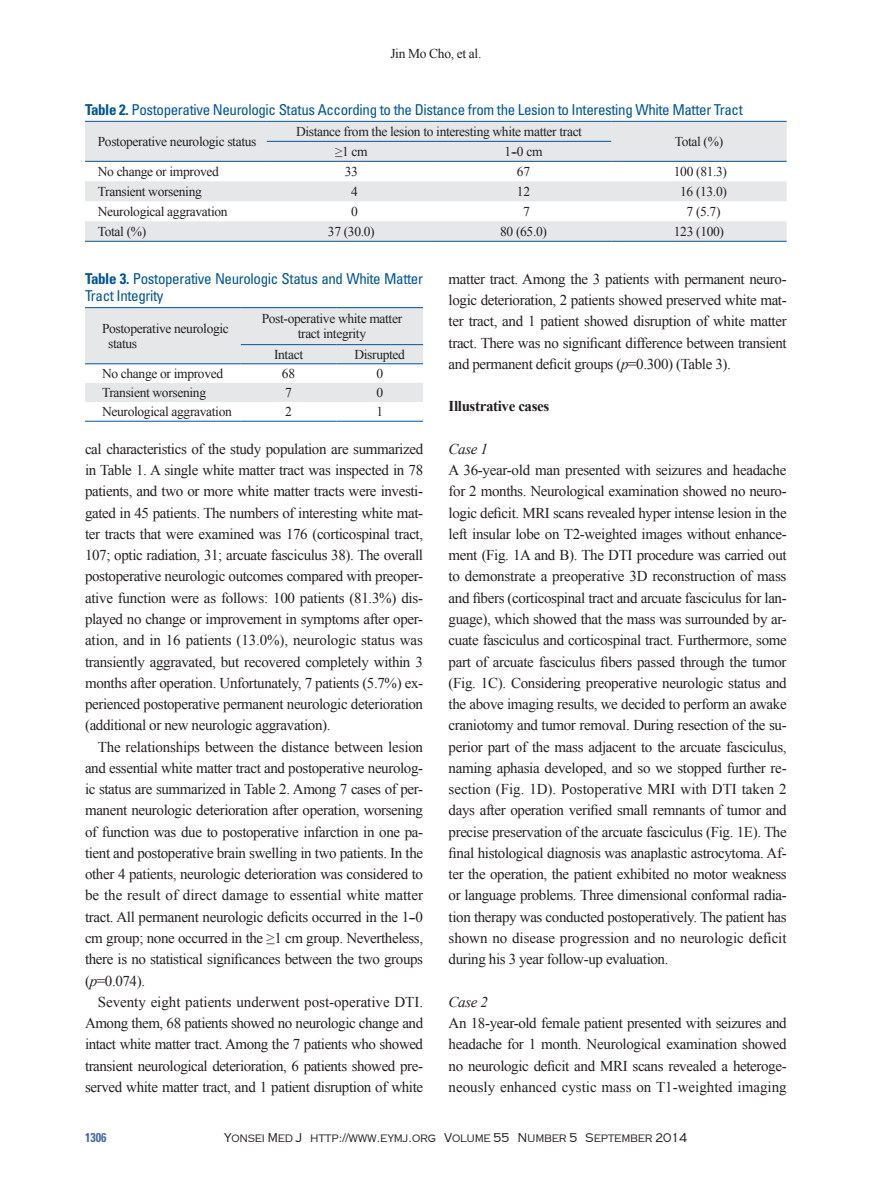
<style>
.page{position:relative;width:893px;height:1191px;background:#fff}
.page>*{position:absolute;margin:0;border:0;box-sizing:border-box;transform-origin:0 0}
.본문_YMJ{font:15px/21.3px "Times New Roman";letter-spacing:-.025em;color:#231f20;text-align:justify}
.표제목_YMJ{font:condensed 15px/16.5px "Univers LT Std";letter-spacing:-.025em;color:#01549c}
.소제목_YMJ{font:700 15px "Times New Roman";letter-spacing:-.025em;color:#231f20}
.본문_YMJ-2{font:italic 15px "Times New Roman";letter-spacing:-.025em;color:#231f20}
.표본문_YMJ{font:13.5px "Times New Roman";letter-spacing:-.025em;color:#231f20}
.t1{font:700 condensed 12.75px "Univers LT Std";color:#446aab;scale:.95 1}
.t2{font:300 12px "Metalcut";letter-spacing:-.025em;color:#231f20}
.s1{font-weight:700}
.s2{font-style:italic}
</style>
<div class="page">
<svg style="left:85px;top:120px;width:702px;height:1px"></svg>
<svg style="left:85px;top:122px;width:702px;height:119px;fill:#e6e7e9"></svg>
<hr style="left:85px;top:121px;width:182px;height:1px;background:#01549c">
<hr style="left:267px;top:121px;width:169px;height:1px;background:#01549c">
<hr style="left:436px;top:121px;width:175px;height:1px;background:#01549c">
<hr style="left:611px;top:121px;width:176px;height:1px;background:#01549c">
<hr style="left:267px;top:141px;width:169px;height:1px;background:#01549c">
<hr style="left:436px;top:141px;width:175px;height:1px;background:#01549c">
<hr style="left:85px;top:161px;width:182px;height:1px;background:#01549c">
<hr style="left:267px;top:161px;width:169px;height:1px;background:#01549c">
<hr style="left:436px;top:161px;width:175px;height:1px;background:#01549c">
<hr style="left:611px;top:161px;width:176px;height:1px;background:#01549c">
<hr style="left:85px;top:241px;width:182px;height:1px;background:#01549c">
<hr style="left:267px;top:241px;width:169px;height:1px;background:#01549c">
<hr style="left:436px;top:241px;width:175px;height:1px;background:#01549c">
<hr style="left:611px;top:241px;width:176px;height:1px;background:#01549c">
<svg style="left:85px;top:420px;width:338px;height:1px"></svg>
<svg style="left:85px;top:308px;width:338px;height:94px"></svg>
<hr style="left:85px;top:307px;width:156px;height:1px;background:#01549c">
<hr style="left:241px;top:307px;width:95px;height:1px;background:#01549c">
<hr style="left:336px;top:307px;width:87px;height:1px;background:#01549c">
<hr style="left:241px;top:344px;width:95px;height:1px;background:#01549c">
<hr style="left:336px;top:344px;width:87px;height:1px;background:#01549c">
<hr style="left:85px;top:363px;width:156px;height:1px;background:#01549c">
<hr style="left:241px;top:363px;width:95px;height:1px;background:#01549c">
<hr style="left:336px;top:363px;width:87px;height:1px;background:#01549c">
<hr style="left:85px;top:421px;width:156px;height:1px;background:#01549c">
<hr style="left:241px;top:421px;width:95px;height:1px;background:#01549c">
<hr style="left:336px;top:421px;width:87px;height:1px;background:#01549c">
<p class="표본문_YMJ" style="left:390px;top:44px;width:93px">Jin Mo Cho, et al.</p>
<p class="표제목_YMJ" style="left:85px;top:101px;width:659px"><span class="s1">Table 2.</span> Postoperative Neurologic Status According to the Distance from the Lesion to Interesting White Matter Tract</p>
<p class="표본문_YMJ" style="left:98px;top:132px;width:160px">Postoperative neurologic status</p>
<p class="표본문_YMJ" style="left:296px;top:122px;width:287px">Distance from the lesion to interesting white matter tract</p>
<p class="표본문_YMJ" style="left:675px;top:132px;width:50px">Total (%)</p>
<p class="표본문_YMJ" style="left:335px;top:142px;width:34px">≥1 cm</p>
<p class="표본문_YMJ" style="left:505px;top:142px;width:39px">1--0 cm</p>
<p class="표본문_YMJ" style="left:98px;top:162px;width:123px">No change or improved</p>
<p class="표본문_YMJ" style="left:345px;top:162px;width:15px">33</p>
<p class="표본문_YMJ" style="left:517px;top:162px;width:15px">67</p>
<p class="표본문_YMJ" style="left:674px;top:162px;width:55px">100 (81.3)</p>
<p class="표본문_YMJ" style="left:98px;top:182px;width:106px">Transient worsening</p>
<p class="표본문_YMJ" style="left:351px;top:182px;width:8px">4</p>
<p class="표본문_YMJ" style="left:517px;top:182px;width:15px">12</p>
<p class="표본문_YMJ" style="left:680px;top:182px;width:48px">16 (13.0)</p>
<p class="표본문_YMJ" style="left:98px;top:202px;width:131px">Neurological aggravation</p>
<p class="표본문_YMJ" style="left:351px;top:202px;width:8px">0</p>
<p class="표본문_YMJ" style="left:523px;top:202px;width:8px">7</p>
<p class="표본문_YMJ" style="left:686px;top:202px;width:35px">7 (5.7)</p>
<p class="표본문_YMJ" style="left:98px;top:222px;width:50px">Total (%)</p>
<p class="표본문_YMJ" style="left:328px;top:222px;width:48px">37 (30.0)</p>
<p class="표본문_YMJ" style="left:500px;top:222px;width:48px">80 (65.0)</p>
<p class="표본문_YMJ" style="left:674px;top:222px;width:52px">123 (100)</p>
<p class="표제목_YMJ" style="left:85px;top:270px;width:340px"><span class="s1">Table 3.</span> Postoperative Neurologic Status and White Matter<br>Tract Integrity</p>
<p class="표본문_YMJ" style="left:102px;top:319px;width:128px">Postoperative neurologic</p>
<p class="표본문_YMJ" style="left:108px;top:334px;width:31px">status</p>
<p class="본문_YMJ" style="left:449px;top:268px;width:340px">matter tract. Among the 3 patients with permanent neuro&shy;logic deterioration, 2 patients showed preserved white mat&shy;ter tract, and 1 patient showed disruption of white matter tract. There was no significant difference between transient and permanent deficit groups (<span class="s2">p</span>=0.300) (Table 3).</p>
<p class="소제목_YMJ" style="left:449px;top:396px;width:102px">Illustrative cases</p>
<p class="본문_YMJ-2" style="left:449px;top:438px;width:41px">Case 1</p>
<p class="본문_YMJ" style="left:449px;top:459px;width:340px">A 36-year-old man presented with seizures and headache for 2 months. Neurological examination showed no neuro&shy;logic deficit. MRI scans revealed hyper intense lesion in the left insular lobe on T2-weighted images without enhance&shy;ment (Fig. 1A and B). The DTI procedure was carried out to demonstrate a preoperative 3D reconstruction of mass and fibers (corticospinal tract and arcuate fasciculus for lan&shy;guage), which showed that the mass was surrounded by ar&shy;cuate fasciculus and corticospinal tract. Furthermore, some part of arcuate fasciculus fibers passed through the tumor (Fig. 1C). Considering preoperative neurologic status and the above imaging results, we decided to perform an awake craniotomy and tumor removal. During resection of the su&shy;perior part of the mass adjacent to the arcuate fasciculus, naming aphasia developed, and so we stopped further re&shy;section (Fig. 1D). Postoperative MRI with DTI taken 2 days after operation verified small remnants of tumor and precise preservation of the arcuate fasciculus (Fig. 1E). The final histological diagnosis was anaplastic astrocytoma. Af&shy;ter the operation, the patient exhibited no motor weakness or language problems. Three dimensional conformal radia&shy;tion therapy was conducted postoperatively. The patient has shown no disease progression and no neurologic deficit during his 3 year follow-up evaluation.</p>
<p class="본문_YMJ-2" style="left:449px;top:991px;width:41px">Case 2</p>
<p class="본문_YMJ" style="left:449px;top:1012px;width:340px">An 18-year-old female patient presented with seizures and headache for 1 month. Neurological examination showed no neurologic deficit and MRI scans revealed a heteroge&shy;neously enhanced cystic mass on T1-weighted imaging</p>
<p class="표본문_YMJ" style="left:262px;top:309px;width:142px">Post-operative white matter</p>
<p class="표본문_YMJ" style="left:298px;top:324px;width:70px">tract integrity</p>
<p class="표본문_YMJ" style="left:274px;top:345px;width:31px">Intact</p>
<p class="표본문_YMJ" style="left:354px;top:345px;width:52px">Disrupted</p>
<p class="표본문_YMJ" style="left:102px;top:364px;width:123px">No change or improved</p>
<p class="표본문_YMJ" style="left:282px;top:364px;width:15px">68</p>
<p class="표본문_YMJ" style="left:376px;top:364px;width:8px">0</p>
<p class="표본문_YMJ" style="left:102px;top:383px;width:106px">Transient worsening</p>
<p class="표본문_YMJ" style="left:285px;top:383px;width:8px">7</p>
<p class="표본문_YMJ" style="left:376px;top:383px;width:8px">0</p>
<p class="표본문_YMJ" style="left:102px;top:402px;width:131px">Neurological aggravation</p>
<p class="표본문_YMJ" style="left:285px;top:402px;width:8px">2</p>
<p class="표본문_YMJ" style="left:376px;top:402px;width:8px">1</p>
<p class="본문_YMJ" style="left:85px;top:438px;width:340px">cal characteristics of the study population are summarized in Table 1. A single white matter tract was inspected in 78 patients, and two or more white matter tracts were investi&shy;gated in 45 patients. The numbers of interesting white mat&shy;ter tracts that were examined was 176 (corticospinal tract, 107; optic radiation, 31; arcuate fasciculus 38). The overall postoperative neurologic outcomes compared with preoper&shy;ative function were as follows: 100 patients (81.3%) dis&shy;played no change or improvement in symptoms after oper&shy;ation, and in 16 patients (13.0%), neurologic status was transiently aggravated, but recovered completely within 3 months after operation. Unfortunately, 7 patients (5.7%) ex&shy;perienced postoperative permanent neurologic deterioration (additional or new neurologic aggravation).</p>
<p class="본문_YMJ" style="left:85px;top:735px;width:340px;text-indent:13px">The relationships between the distance between lesion and essential white matter tract and postoperative neurolog&shy;ic status are summarized in Table 2. Among 7 cases of per&shy;manent neurologic deterioration after operation, worsening of function was due to postoperative infarction in one pa&shy;tient and postoperative brain swelling in two patients. In the other 4 patients, neurologic deterioration was considered to be the result of direct damage to essential white matter tract. All permanent neurologic deficits occurred in the 1--0 cm group; none occurred in the ≥1 cm group. Nevertheless, there is no statistical significances between the two groups (<span class="s2">p</span>=0.074).</p>
<p class="본문_YMJ" style="left:85px;top:991px;width:340px;text-indent:13px">Seventy eight patients underwent post-operative DTI.<br>Among them, 68 patients showed no neurologic change and intact white matter tract. Among the 7 patients who showed transient neurological deterioration, 6 patients showed pre&shy;served white matter tract, and 1 patient disruption of white</p>
<p class="t1" style="left:85px;top:1129px;width:24px">1306</p>
<p class="t2" style="left:224px;top:1130px;width:465px">Yonsei Med J http://www.eymj.org Volume 55 Number 5 September 2014</p>
</div>
